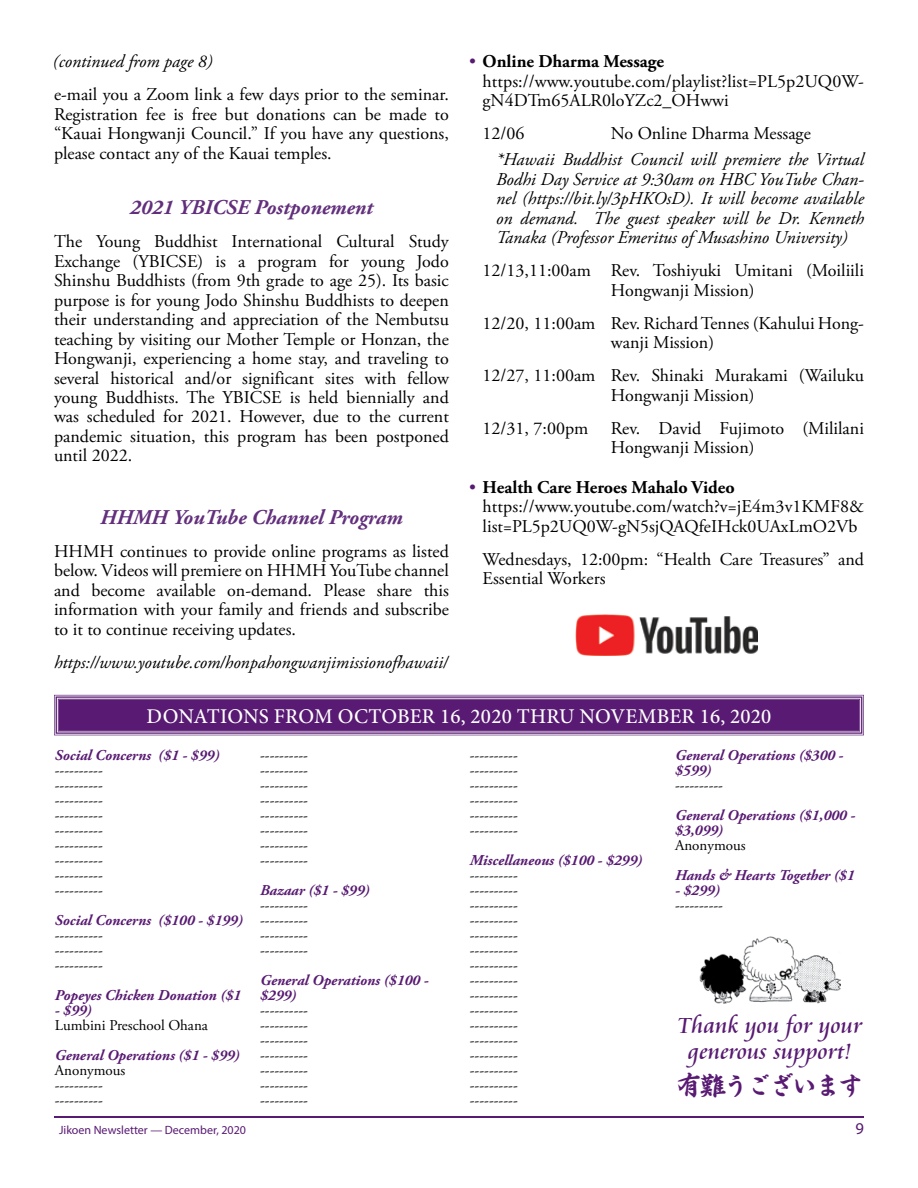
<style>
.page{position:relative;width:918px;height:1188px;background:#fff}
.page>*{position:absolute;margin:0;border:0;box-sizing:border-box;transform-origin:0 0}
.t1{font:27px "EPSON FUTO GYOSHO";letter-spacing:-.15em;color:#581a72}
.t2{font:24px/25.5px "Cataneo BT";color:#581a72;text-align:center}
.t3{font:italic 700 21px "Adobe Garamond Pro";color:#622f7c}
.t4{font:500 21px "Minion Pro";letter-spacing:.01em;color:#fff}
.t5{font:18px/19.5px "Adobe Garamond Pro";color:#000}
.t6{font:italic 18px/19.5px "Adobe Garamond Pro";color:#000;text-align:justify}
.t7{font:16.5px "Myriad Pro";color:#581a72}
.t8{font:15px/15px "Adobe Garamond Pro";color:#000;text-align:justify}
.t9{font:italic 700 15px/15px "Adobe Garamond Pro";color:#581a72}
.t10{font:12px "Myriad Pro";color:#581a72}
.s1{color:#581a72}
.s2{font-weight:700}
</style>
<div class="page">
<hr style="left:54px;top:1116px;width:810px;height:1px;background:#581a72">
<svg style="left:54px;top:695px;width:810px;height:40px;background:#6a3281"></svg>
<img style="left:700px;top:936px;width:140px;height:67px">
<img style="left:575px;top:615px;width:183px;height:41px">
<p class="t6" style="left:53px;top:52px;width:161px">(continued from page 8)</p>
<p class="t5" style="left:54px;top:85px;width:396px;text-align:justify">e-mail you a Zoom link a few days prior to the seminar.<br>Registration fee is free but donations can be made to “Kauai Hongwanji Council.” If you have any questions, please contact any of the Kauai temples.</p>
<p class="t3" style="left:130px;top:195px;width:245px">2021 YBICSE Postponement</p>
<p class="t5" style="left:54px;top:232px;width:396px;text-align:justify">The Young Buddhist International Cultural Study Exchange (YBICSE) is a program for young Jodo Shinshu Buddhists (from 9th grade to age 25). Its basic purpose is for young Jodo Shinshu Buddhists to deepen their understanding and appreciation of the Nembutsu teaching by visiting our Mother Temple or Honzan, the Hongwanji, experiencing a home stay, and traveling to several historical and/or significant sites with fellow young Buddhists. The YBICSE is held biennially and was scheduled for 2021. However, due to the current pandemic situation, this program has been postponed until 2022.</p>
<p class="t3" style="left:100px;top:505px;width:304px">HHMH YouTube Channel Program</p>
<p class="t5" style="left:54px;top:542px;width:396px;text-align:justify">HHMH continues to provide online programs as listed below. Videos will premiere on HHMH YouTube channel and become available on-demand. Please share this information with your family and friends and subscribe to it to continue receiving updates.</p>
<p class="t6" style="left:54px;top:653px;width:395px">https://www.youtube.com/honpahongwanjimissionofhawaii/</p>
<p class="t5" style="left:483px;top:52px;width:383px;text-indent:-14px"><span class="s1">•</span> <span class="s2">Online Dharma Message </span>https://www.youtube.com/playlist?list=PL5p2UQ0W&shy;gN4DTm65ALR0loYZc2_OHwwi</p>
<p class="t5" style="left:483px;top:124px;width:43px">12/06</p>
<p class="t5" style="left:611px;top:124px;width:201px">No Online Dharma Message</p>
<p class="t6" style="left:496px;top:150px;width:369px">*Hawaii Buddhist Council will premiere the Virtual Bodhi Day Service at 9:30am on HBC YouTube Chan&shy;nel (https://bit.ly/3pHKOsD). It will become available on demand. The guest speaker will be Dr. Kenneth Tanaka (Professor Emeritus of Musashino University)</p>
<p class="t5" style="left:611px;top:261px;width:255px;text-indent:-128px">12/13,11:00am Rev. Toshiyuki Umitani (Moiliili<br>Hongwanji Mission)</p>
<p class="t5" style="left:611px;top:314px;width:255px;text-indent:-128px">12/20, 11:00am Rev. Richard Tennes (Kahului Hong&shy;wanji Mission)</p>
<p class="t5" style="left:611px;top:366px;width:255px;text-indent:-128px">12/27, 11:00am Rev. Shinaki Murakami (Wailuku<br>Hongwanji Mission)</p>
<p class="t5" style="left:483px;top:419px;width:107px">12/31, 7:00pm</p>
<p class="t5" style="left:611px;top:419px;width:255px">Rev. David Fujimoto (Mililani<br>Hongwanji Mission)</p>
<p class="t5" style="left:483px;top:478px;width:383px;text-indent:-14px"><span class="s1">•</span> <span class="s2">Health Care Heroes Mahalo Video </span>https://www.youtube.com/watch?v=jE4m3v1KMF8&amp; list=PL5p2UQ0W-gN5sjQAQfeIHck0UAxLmO2Vb</p>
<p class="t5" style="left:483px;top:550px;width:383px">Wednesdays, 12:00pm: “Health Care Treasures” and<br>Essential Workers</p>
<p class="t4" style="left:147px;top:702px;width:626px">DONATIONS FROM OCTOBER 16, 2020 THRU NOVEMBER 16, 2020</p>
<p class="t9" style="left:55px;top:748px;width:166px">Social Concerns ($1 - $99)</p>
<p class="t8" style="left:55px;top:763px;width:49px">---------- ---------- ---------- ---------- ---------- ---------- ---------- ---------- ----------</p>
<p class="t9" style="left:55px;top:913px;width:190px">Social Concerns ($100 - $199)</p>
<p class="t8" style="left:55px;top:928px;width:49px">---------- ---------- ----------</p>
<p class="t9" style="left:55px;top:988px;width:188px">Popeyes Chicken Donation ($1</p>
<p class="t9" style="left:55px;top:1003px;width:38px">- $99)</p>
<p class="t8" style="left:55px;top:1018px;width:155px">Lumbini Preschool Ohana</p>
<p class="t9" style="left:55px;top:1048px;width:186px">General Operations ($1 - $99)</p>
<p class="t8" style="left:55px;top:1063px;width:72px;text-align:left">Anonymous ---------- ----------</p>
<p class="t9" style="left:675px;top:748px;width:170px">General Operations ($300 - $599)</p>
<p class="t8" style="left:675px;top:778px;width:49px">----------</p>
<p class="t9" style="left:675px;top:808px;width:182px">General Operations ($1,000 - $3,099)</p>
<p class="t8" style="left:675px;top:838px;width:72px">Anonymous</p>
<p class="t9" style="left:675px;top:868px;width:181px">Hands &amp; Hearts Together ($1</p>
<p class="t9" style="left:675px;top:883px;width:46px">- $299)</p>
<p class="t8" style="left:675px;top:898px;width:49px">----------</p>
<p class="t8" style="left:260px;top:748px;width:49px">---------- ---------- ---------- ---------- ---------- ---------- ---------- ----------</p>
<p class="t9" style="left:260px;top:883px;width:111px">Bazaar ($1 - $99)</p>
<p class="t8" style="left:260px;top:898px;width:49px">---------- ---------- ---------- ----------</p>
<p class="t9" style="left:260px;top:973px;width:170px">General Operations ($100 - $299)</p>
<p class="t8" style="left:260px;top:1003px;width:49px">---------- ---------- ---------- ---------- ---------- ---------- ----------</p>
<p class="t8" style="left:470px;top:748px;width:49px">---------- ---------- ---------- ---------- ---------- ----------</p>
<p class="t9" style="left:470px;top:853px;width:174px">Miscellaneous ($100 - $299)</p>
<p class="t8" style="left:470px;top:868px;width:49px">---------- ---------- ---------- ---------- ---------- ---------- ---------- ---------- ---------- ---------- ---------- ---------- ---------- ---------- ---------- ----------</p>
<h2 class="t2" style="left:678px;top:1013px;width:186px">Thank you for your generous support!</h2>
<h1 class="t1" style="left:676px;top:1072px;width:189px">有難うございます</h1>
<p class="t10" style="left:59px;top:1123px;width:188px">Jikoen Newsletter — December, 2020</p>
<p class="t7" style="left:856px;top:1118px;width:10px">9</p>
</div>
